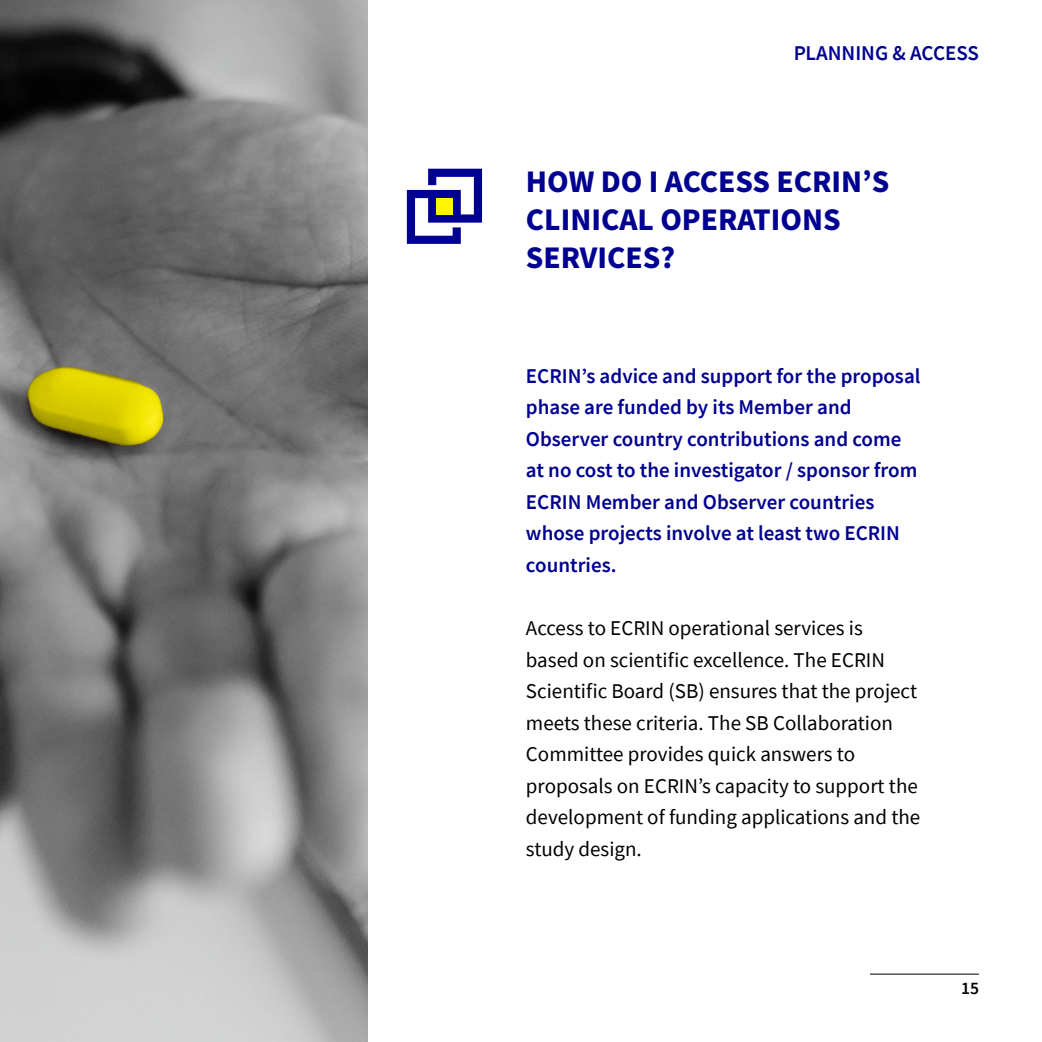
<style>
.page{position:relative;width:1042px;height:1042px;background:#fff}
.page>*{position:absolute;margin:0;border:0;box-sizing:border-box;transform-origin:0 0}
.t1{font:700 31.5px/37.8px "Source Sans Pro";color:#000091}
.t2{font:21px/31.5px "Source Sans Pro";color:#000}
.t3{font:600 21px/31.5px "Source Sans Pro";color:#000091}
.t4{font:600 17.5px "Source Sans Pro";color:#000}
</style>
<div class="page">
<hr style="left:870px;top:974px;width:109px;height:1px;background:#000">
<svg style="left:407px;top:169px;width:75px;height:75px"></svg>
<div style="left:436px;top:198px;width:17px;height:16px;background:#fff500"></div>
<img style="left:0;top:0;width:367px;height:1042px">
<p class="t3" style="left:793px;top:37px;width:187px">PLANNING &amp; ACCESS</p>
<h1 class="t1" style="left:526px;top:164px;width:365px">HOW DO I ACCESS ECRIN’S<br>CLINICAL OPERATIONS<br>SERVICES?</h1>
<p class="t3" style="left:526px;top:360px;width:396px">ECRIN’s advice and support for the proposal phase are funded by its Member and Observer country contributions and come at no cost to the investigator / sponsor from ECRIN Member and Observer countries whose projects involve at least two ECRIN countries.</p>
<p class="t2" style="left:526px;top:612px;width:396px">Access to ECRIN operational services is based on scientific excellence. The ECRIN Scientific Board (SB) ensures that the project meets these criteria. The SB Collaboration Committee provides quick answers to proposals on ECRIN’s capacity to support the development of funding applications and the study design.</p>
<p class="t4" style="left:961px;top:976px;width:19px">15</p>
</div>
